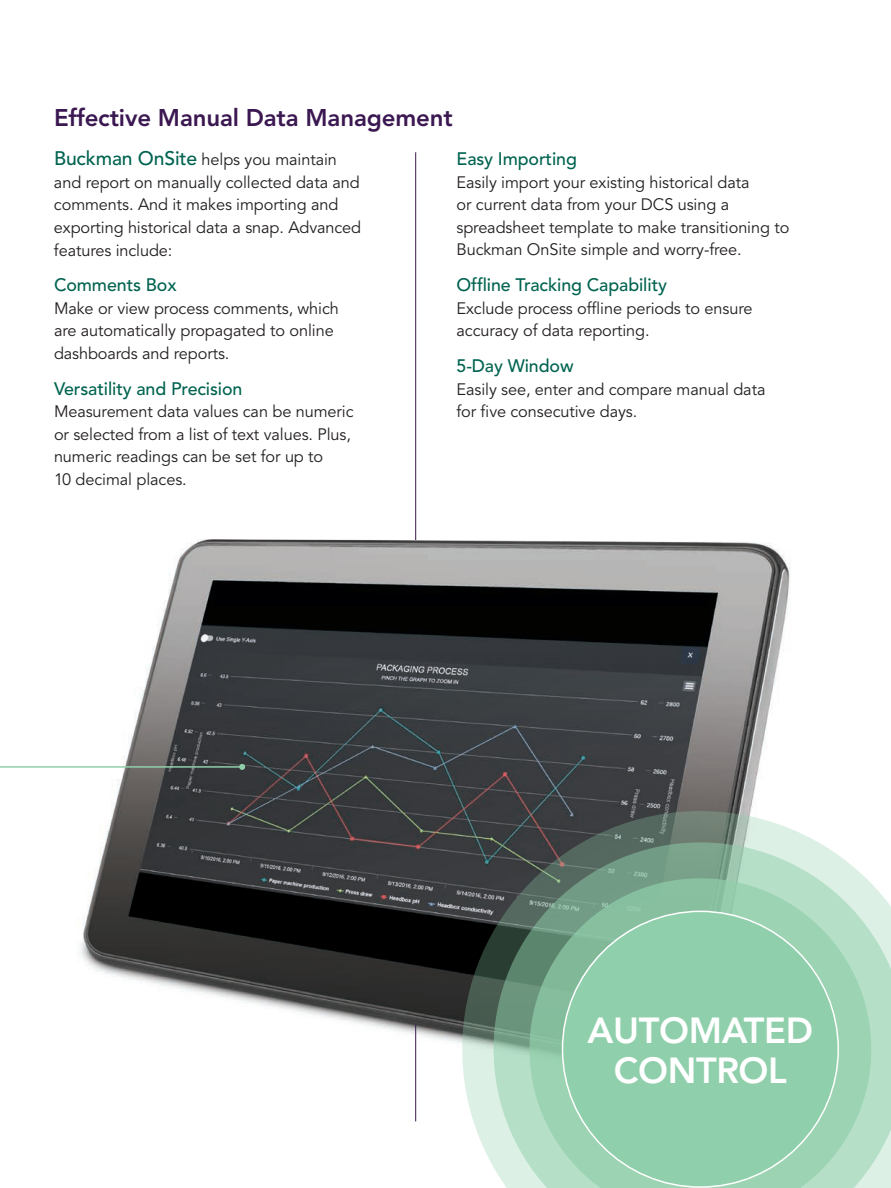
<style>
.page{position:relative;width:891px;height:1188px;background:#fff}
.page>*{position:absolute;margin:0;border:0;box-sizing:border-box;transform-origin:0 0}
.t1{font:800 36px/40.5px "Avenir";letter-spacing:-.01em;color:#fff;text-align:center}
.t2{font:800 24px "Avenir";letter-spacing:-.005em;color:#3b1851}
.t3{font:500 18px "Avenir";letter-spacing:-.005em;color:#016350}
.t4{font:16.5px/22.5px "Avenir";letter-spacing:-.005em;color:#231f20}
.s1{font-weight:500;font-size:19.5px;color:#016350}
</style>
<div class="page">
<hr style="left:415px;top:152px;width:1px;height:407px;background:#3b1851">
<img style="left:80px;top:539px;width:711px;height:583px">
<hr style="left:0;top:766px;width:242px;height:2px;background:#90cfab">
<svg style="left:239px;top:764px;width:6px;height:6px"></svg>
<hr style="left:415px;top:1025px;width:1px;height:96px;background:#3b1851">
<svg style="left:462px;top:811px;width:355px;height:357px;background:#757e7a"></svg>
<svg style="left:494px;top:842px;width:397px;height:346px;background:#97b2a3"></svg>
<svg style="left:529px;top:878px;width:342px;height:310px;background:#99c9ae"></svg>
<div style="left:563px;top:911px;width:275px;height:276px;background:#90cfab;border-radius:50%"></div>
<h2 class="t2" style="left:54px;top:104px;width:400px">Effective Manual Data Management</h2>
<p class="t4" style="left:54px;top:149px;width:309px"><span class="s1">Buckman OnSite</span> helps you maintain and report on manually collected data and comments. And it makes importing and exporting historical data a snap. Advanced features include:</p>
<p class="t3" style="left:54px;top:275px;width:124px">Comments Box</p>
<p class="t4" style="left:54px;top:298px;width:286px">Make or view process comments, which are automatically propagated to online dashboards and reports.</p>
<p class="t3" style="left:54px;top:378px;width:190px">Versatility and Precision</p>
<p class="t4" style="left:54px;top:401px;width:301px">Measurement data values can be numeric or selected from a list of text values. Plus, numeric readings can be set for up to<br>10 decimal places.</p>
<p class="t3" style="left:457px;top:149px;width:122px">Easy Importing</p>
<p class="t4" style="left:457px;top:172px;width:334px">Easily import your existing historical data<br>or current data from your DCS using a spreadsheet template to make transitioning to Buckman OnSite simple and worry-free.</p>
<p class="t3" style="left:457px;top:275px;width:212px">Offline Tracking Capability</p>
<p class="t4" style="left:457px;top:298px;width:297px">Exclude process offline periods to ensure accuracy of data reporting.</p>
<p class="t3" style="left:457px;top:356px;width:119px">5-Day Window</p>
<p class="t4" style="left:457px;top:379px;width:310px">Easily see, enter and compare manual data for five consecutive days.</p>
<h1 class="t1" style="left:588px;top:1010px;width:227px">AUTOMATED<br>CONTROL</h1>
</div>
